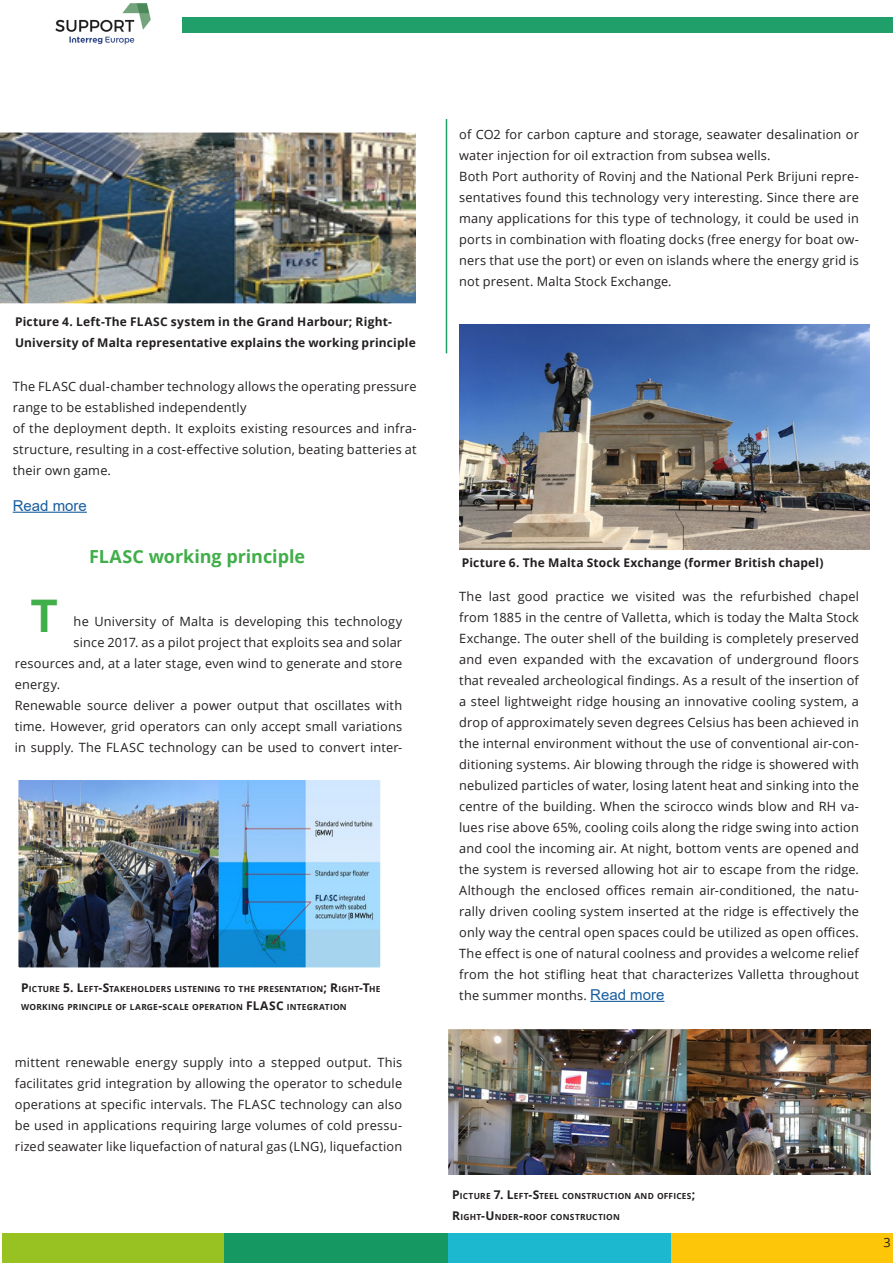
<style>
.page{position:relative;width:893px;height:1263px;background:#fff}
.page>*{position:absolute;margin:0;border:0;box-sizing:border-box;transform-origin:0 0}
.t1{font:700 45px "Arial";color:#40ae49}
.t2{font:700 18px "Open Sans";color:#40ae49}
.t3{font:15px "Arial";color:#175d9e}
.t4{font:12.75px/21px "Open Sans";letter-spacing:.015em;color:#231f20;text-align:justify}
.t5{font:700 12px/21px "Open Sans";letter-spacing:.015em;color:#231f20}
.t6{font:700 8.4px/18px "Open Sans";letter-spacing:.025em;color:#231f20}
.s1{font-size:12px}
.s2{font-family:"Arial";font-size:15px;color:#175d9e}
</style>
<div class="page">
<div style="left:671px;top:1234px;width:222px;height:29px;background:#fdc608"></div>
<div style="left:447px;top:1234px;width:224px;height:29px;background:#1cb8d0"></div>
<div style="left:224px;top:1234px;width:224px;height:29px;background:#159861"></div>
<div style="left:2px;top:1234px;width:222px;height:29px;background:#98c222"></div>
<div style="left:182px;top:17px;width:711px;height:15px;background:#219f6b"></div>
<img style="left:55px;top:3px;width:96px;height:42px">
<img style="left:0;top:132px;width:416px;height:172px">
<img style="left:20px;top:781px;width:359px;height:185px">
<div style="left:5px;top:766px;width:389px;height:215px;border:14px solid #fff"></div>
<hr style="left:446px;top:119px;width:1px;height:234px;background:#219f6b">
<hr style="left:590px;top:1001px;width:74px;height:1px;background:#175d9e">
<img style="left:459px;top:325px;width:410px;height:225px">
<img style="left:449px;top:1029px;width:422px;height:146px">
<hr style="left:13px;top:512px;width:74px;height:1px;background:#175d9e">
<p class="t5" style="left:15px;top:311px;width:402px">Picture 4. Left-The FLASC system in the Grand Harbour; Right-<br>University of Malta representative explains the working principle</p>
<p class="t4" style="left:13px;top:375px;width:405px">The FLASC dual-chamber technology allows the operating pressure range to be established independently</p>
<p class="t4" style="left:13px;top:417px;width:405px">of the deployment depth. It exploits existing resources and infra&shy;structure, resulting in a cost-effective solution, beating batteries at their own game.</p>
<p class="t3" style="left:13px;top:495px;width:76px">Read more</p>
<p class="t2" style="left:89px;top:544px;width:218px">FLASC working principle</p>
<p class="t1" style="left:31px;top:585px;width:29px">T</p>
<p class="t4" style="left:74px;top:610px;width:330px">he University of Malta is developing this technology</p>
<p class="t4" style="left:74px;top:631px;width:330px">since 2017. as a pilot project that exploits sea and solar</p>
<p class="t4" style="left:15px;top:652px;width:389px">resources and, at a later stage, even wind to generate and store</p>
<p class="t4" style="left:15px;top:673px;width:47px">energy.</p>
<p class="t4" style="left:15px;top:694px;width:389px">Renewable source deliver a power output that oscillates with time. However, grid operators can only accept small variations in supply. The FLASC technology can be used to convert inter-</p>
<p class="t6" style="left:21px;top:979px;width:361px"><span class="s1">P</span>ICTURE <span class="s1">5. L</span>EFT<span class="s1">-S</span>TAKEHOLDERS LISTENING TO THE PRESENTATION<span class="s1">; R</span>IGHT<span class="s1">-T</span>HE<br>WORKING PRINCIPLE OF LARGE<span class="s1">-</span>SCALE OPERATION <span class="s1">FLASC</span></p>
<p class="t6" style="left:287px;top:997px;width:61px">INTEGRATION</p>
<p class="t4" style="left:15px;top:1051px;width:389px">mittent renewable energy supply into a stepped output. This facilitates grid integration by allowing the operator to schedule operations at specific intervals. The FLASC technology can also be used in applications requiring large volumes of cold pressu&shy;rized seawater like liquefaction of natural gas (LNG), liquefaction</p>
<p class="t4" style="left:459px;top:123px;width:401px">of CO2 for carbon capture and storage, seawater desalination or water injection for oil extraction from subsea wells.</p>
<p class="t4" style="left:459px;top:165px;width:401px">Both Port authority of Rovinj and the National Perk Brijuni repre&shy;sentatives found this technology very interesting. Since there are many applications for this type of technology, it could be used in ports in combination with floating docks (free energy for boat ow&shy;ners that use the port) or even on islands where the energy grid is not present. Malta Stock Exchange.</p>
<p class="t5" style="left:462px;top:552px;width:363px">Picture 6. The Malta Stock Exchange (former British chapel)</p>
<p class="t4" style="left:459px;top:585px;width:401px">The last good practice we visited was the refurbished chapel from 1885 in the centre of Valletta, which is today the Malta Stock Exchange. The outer shell of the building is completely preserved and even expanded with the excavation of underground floors that revealed archeological findings. As a result of the insertion of a steel lightweight ridge housing an innovative cooling system, a drop of approximately seven degrees Celsius has been achieved in the internal environment without the use of conventional air-con&shy;ditioning systems. Air blowing through the ridge is showered with nebulized particles of water, losing latent heat and sinking into the centre of the building. When the scirocco winds blow and RH va&shy;lues rise above 65%, cooling coils along the ridge swing into action and cool the incoming air. At night, bottom vents are opened and the system is reversed allowing hot air to escape from the ridge.<br>Although the enclosed offices remain air-conditioned, the natu&shy;rally driven cooling system inserted at the ridge is effectively the only way the central open spaces could be utilized as open offices.<br>The effect is one of natural coolness and provides a welcome relief from the hot stifling heat that characterizes Valletta throughout the summer months. <span class="s2">Read more</span></p>
<p class="t6" style="left:452px;top:1187px;width:245px"><span class="s1">P</span>ICTURE <span class="s1">7. L</span>EFT<span class="s1">-S</span>TEEL CONSTRUCTION AND OFFICES<span class="s1">;</span></p>
<p class="t6" style="left:452px;top:1208px;width:169px"><span class="s1">R</span>IGHT<span class="s1">-U</span> NDER<span class="s1">-</span>ROOF CONSTRUCTION</p>
<p class="t4" style="left:883px;top:1232px;width:9px">3</p>
</div>
